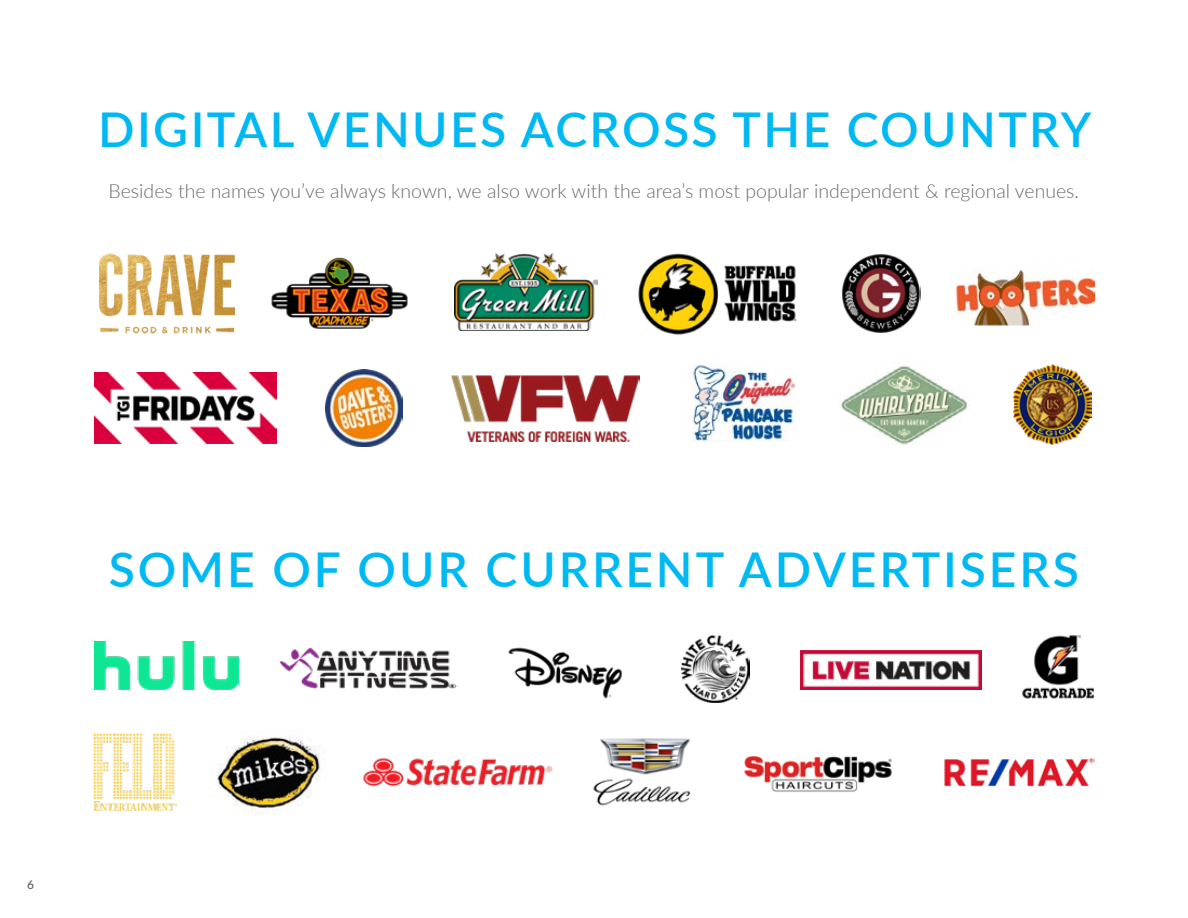
<style>
.page{position:relative;width:1188px;height:918px;background:#fff}
.page>*{position:absolute;margin:0;border:0;box-sizing:border-box;transform-origin:0 0}
.t1{font:600 48px "Lato";letter-spacing:.05em;color:#00b9f2}
.t2{font:300 19.5px "Lato";color:#696b6d}
.t3{font:500 12px "Lato";color:#58595b}
</style>
<div class="page">
<img style="left:217px;top:737px;width:103px;height:78px">
<img style="left:944px;top:758px;width:150px;height:29px">
<img style="left:841px;top:366px;width:129px;height:79px">
<img style="left:955px;top:269px;width:139px;height:56px">
<img style="left:1014px;top:364px;width:77px;height:81px">
<img style="left:271px;top:257px;width:137px;height:72px">
<img style="left:94px;top:373px;width:182px;height:70px">
<img style="left:693px;top:363px;width:103px;height:79px">
<img style="left:451px;top:375px;width:189px;height:66px">
<img style="left:325px;top:369px;width:78px;height:78px">
<img style="left:638px;top:253px;width:159px;height:82px">
<img style="left:455px;top:252px;width:143px;height:79px">
<img style="left:744px;top:756px;width:148px;height:36px">
<img style="left:363px;top:757px;width:191px;height:30px">
<img style="left:593px;top:738px;width:98px;height:68px">
<img style="left:279px;top:647px;width:179px;height:42px">
<img style="left:93px;top:734px;width:84px;height:77px">
<img style="left:681px;top:635px;width:68px;height:68px">
<img style="left:801px;top:651px;width:181px;height:38px">
<img style="left:95px;top:641px;width:143px;height:48px">
<img style="left:1022px;top:635px;width:73px;height:64px">
<img style="left:508px;top:647px;width:114px;height:52px">
<img style="left:99px;top:254px;width:136px;height:80px">
<img style="left:842px;top:254px;width:78px;height:79px">
<h1 class="t1" style="left:98px;top:94px;width:995px">DIGITAL VENUES ACROSS THE COUNTRY</h1>
<p class="t2" style="left:109px;top:177px;width:972px">Besides the names you’ve always known, we also work with the area’s most popular independent &amp; regional venues.</p>
<h1 class="t1" style="left:109px;top:535px;width:972px">SOME OF OUR CURRENT ADVERTISERS</h1>
<p class="t3" style="left:27px;top:876px;width:8px">6</p>
</div>
